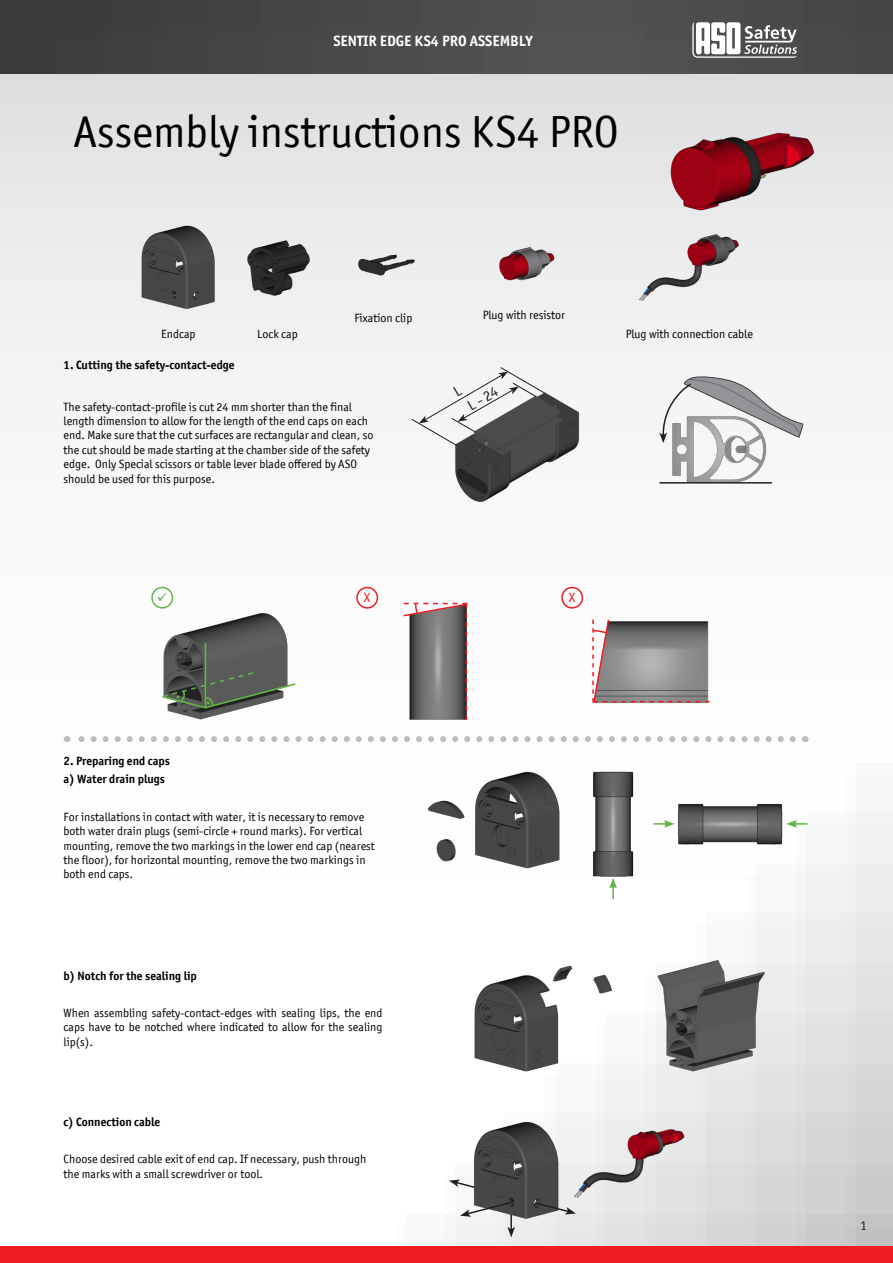
<style>
.page{position:relative;width:893px;height:1263px;background:#fff}
.page>*{position:absolute;margin:0;border:0;box-sizing:border-box;transform-origin:0 0}
.t1{font:45px "Officina San ITC";color:#000}
.t2{font:700 15px "Officina San ITC";color:#fff}
.t3{font:15px "Officina San ITC";color:#231f20}
.t4{font:700 15px "Officina San ITC";color:#62b644}
.t5{font:13.5px "Officina San ITC";color:#ee1d23}
.t6{font:13.5px "Officina San ITC";color:#231f20}
.t7{font:12px/14.4px "Officina San ITC";color:#000}
.t8{font:700 12px/18.6px "Officina San ITC";color:#000}
</style>
<div class="page">
<div style="left:0;top:74px;width:893px;height:1189px;background:linear-gradient(to bottom,#e9e9eb,#fff)"></div>
<div style="left:344px;top:1225px;width:50px;height:38px;background:#fff"></div>
<div style="left:394px;top:1175px;width:50px;height:50px;background:#fff"></div>
<div style="left:495px;top:1075px;width:50px;height:50px;background:#fff"></div>
<div style="left:645px;top:925px;width:50px;height:50px;background:#fff"></div>
<div style="left:695px;top:875px;width:50px;height:50px;background:#fff"></div>
<div style="left:846px;top:724px;width:47px;height:50px;background:#fff"></div>
<div style="left:855px;top:1213px;width:38px;height:50px;background:#c2c1c1"></div>
<div style="left:805px;top:1213px;width:50px;height:50px;background:#cacaca"></div>
<div style="left:755px;top:1213px;width:50px;height:50px;background:#d0d1d1"></div>
<div style="left:705px;top:1213px;width:50px;height:50px;background:#d6d6d7"></div>
<div style="left:655px;top:1213px;width:50px;height:50px;background:#dcdcdd"></div>
<div style="left:605px;top:1213px;width:50px;height:50px;background:#e1e1e2"></div>
<div style="left:555px;top:1213px;width:50px;height:50px;background:#e7e7e8"></div>
<div style="left:505px;top:1213px;width:50px;height:50px;background:#ececed"></div>
<div style="left:454px;top:1213px;width:51px;height:50px;background:#f2f2f3"></div>
<div style="left:404px;top:1213px;width:50px;height:50px;background:#f8f8f8"></div>
<div style="left:354px;top:1213px;width:50px;height:50px;background:#fff"></div>
<div style="left:856px;top:1163px;width:37px;height:50px;background:#cacaca"></div>
<div style="left:805px;top:1163px;width:51px;height:50px;background:#d0d1d1"></div>
<div style="left:755px;top:1163px;width:50px;height:50px;background:#d6d6d7"></div>
<div style="left:705px;top:1163px;width:50px;height:50px;background:#dcdcdd"></div>
<div style="left:404px;top:1163px;width:51px;height:50px;background:#fff"></div>
<div style="left:856px;top:1113px;width:37px;height:50px;background:#d0d1d1"></div>
<div style="left:805px;top:1113px;width:51px;height:50px;background:#d6d6d7"></div>
<div style="left:755px;top:1113px;width:50px;height:50px;background:#dcdcdd"></div>
<div style="left:705px;top:1113px;width:50px;height:50px;background:#e1e1e2"></div>
<div style="left:856px;top:1063px;width:37px;height:50px;background:#d6d6d7"></div>
<div style="left:805px;top:1063px;width:51px;height:50px;background:#dcdcdd"></div>
<div style="left:755px;top:1063px;width:50px;height:50px;background:#e1e1e2"></div>
<div style="left:705px;top:1063px;width:50px;height:50px;background:#e7e7e8"></div>
<div style="left:856px;top:1012px;width:37px;height:51px;background:#dcdcdd"></div>
<div style="left:805px;top:1012px;width:51px;height:51px;background:#e1e1e2"></div>
<div style="left:856px;top:962px;width:37px;height:50px;background:#e1e1e2"></div>
<div style="left:805px;top:962px;width:51px;height:50px;background:#e7e7e8"></div>
<div style="left:856px;top:912px;width:37px;height:50px;background:#e7e7e8"></div>
<div style="left:805px;top:912px;width:51px;height:50px;background:#ececed"></div>
<div style="left:755px;top:912px;width:50px;height:50px;background:#f2f2f3"></div>
<div style="left:705px;top:912px;width:50px;height:50px;background:#f8f8f8"></div>
<div style="left:655px;top:912px;width:50px;height:50px;background:#fff"></div>
<div style="left:856px;top:862px;width:37px;height:50px;background:#ececed"></div>
<div style="left:805px;top:862px;width:51px;height:50px;background:#f2f2f3"></div>
<div style="left:755px;top:862px;width:50px;height:50px;background:#f8f8f8"></div>
<div style="left:705px;top:862px;width:50px;height:50px;background:#fff"></div>
<div style="left:856px;top:812px;width:37px;height:50px;background:#f1f1f2"></div>
<div style="left:805px;top:812px;width:51px;height:50px;background:#f7f7f8"></div>
<div style="left:856px;top:762px;width:37px;height:50px;background:#f7f7f8"></div>
<div style="left:805px;top:762px;width:51px;height:50px;background:#fff"></div>
<div style="left:856px;top:712px;width:37px;height:50px;background:#fff"></div>
<div style="left:0;top:0;width:893px;height:74px;background:linear-gradient(to right,#403f41,#515153)"></div>
<svg style="left:692px;top:22px;width:105px;height:36px"></svg>
<div style="left:0;top:1246px;width:893px;height:17px;background:#ee1d23"></div>
<img style="left:545px;top:1086px;width:160px;height:127px">
<img style="left:654px;top:94px;width:183px;height:133px">
<svg style="left:67px;top:736px;width:726px;height:6px"></svg>
<img style="left:404px;top:749px;width:170px;height:150px">
<img style="left:528px;top:763px;width:117px;height:122px">
<svg style="left:609px;top:878px;width:8px;height:21px"></svg>
<img style="left:645px;top:763px;width:163px;height:122px">
<svg style="left:653px;top:820px;width:22px;height:8px"></svg>
<svg style="left:786px;top:820px;width:21px;height:8px"></svg>
<img style="left:459px;top:949px;width:170px;height:147px">
<img style="left:431px;top:1107px;width:170px;height:112px">
<svg style="left:533px;top:1201px;width:43px;height:13px"></svg>
<svg style="left:449px;top:1179px;width:28px;height:10px"></svg>
<svg style="left:460px;top:1200px;width:56px;height:37px"></svg>
<img style="left:613px;top:948px;width:192px;height:138px">
<img style="left:432px;top:372px;width:170px;height:150px">
<img style="left:634px;top:372px;width:170px;height:150px">
<svg style="left:659px;top:376px;width:144px;height:67px"></svg>
<hr style="left:659px;top:482px;width:113px;height:2px;background:#231f20">
<img style="left:151px;top:587px;width:164px;height:145px">
<hr style="left:205px;top:643px;width:1px;height:65px;background:#62b644">
<svg style="left:161px;top:671px;width:136px;height:39px"></svg>
<div style="left:151px;top:587px;width:22px;height:22px;border:2px solid #62b644;border-radius:50%"></div>
<img style="left:356px;top:587px;width:164px;height:145px">
<svg style="left:402px;top:602px;width:67px;height:118px"></svg>
<div style="left:356px;top:587px;width:22px;height:22px;border:2px solid #ee1d23;border-radius:50%"></div>
<img style="left:561px;top:587px;width:164px;height:145px">
<svg style="left:592px;top:618px;width:117px;height:86px;background:#958f8f"></svg>
<div style="left:561px;top:587px;width:22px;height:22px;border:2px solid #ee1d23;border-radius:50%"></div>
<img style="left:135px;top:213px;width:87px;height:103px">
<img style="left:631px;top:230px;width:114px;height:77px">
<img style="left:240px;top:223px;width:75px;height:90px">
<img style="left:353px;top:236px;width:65px;height:57px">
<img style="left:488px;top:238px;width:75px;height:53px">
<svg style="left:411px;top:366px;width:135px;height:80px"></svg>
<svg style="left:158px;top:592px;width:9px;height:9px"></svg>
<p class="t2" style="left:333px;top:31px;width:201px">SENTIR EDGE KS4 PRO ASSEMBLY</p>
<p class="t1" style="left:73px;top:106px;width:547px">Assembly instructions KS4 PRO</p>
<p class="t7" style="left:161px;top:327px;width:36px">Endcap</p>
<p class="t7" style="left:257px;top:327px;width:42px">Lock cap</p>
<p class="t7" style="left:354px;top:310px;width:60px">Fixation clip</p>
<p class="t7" style="left:483px;top:307px;width:84px">Plug with resistor</p>
<p class="t8" style="left:64px;top:355px;width:173px">1. Cutting the safety-contact-edge</p>
<p class="t7" style="left:64px;top:399px;width:311px">The safety-contact-profile is cut 24 mm shorter than the final length dimension to allow for the length of the end caps on each end. Make sure that the cut surfaces are rectangular and clean, so the cut should be made starting at the chamber side of the safety edge. Only Special scissors or table lever blade offered by ASO should be used for this purpose.</p>
<p class="t3" style="left:464px;top:399px;width:34px;rotate:-30deg">L - 24</p>
<p class="t4" style="left:176px;top:683px;width:6px">.</p>
<p class="t4" style="left:206px;top:690px;width:6px">.</p>
<p class="t5" style="left:364px;top:590px;width:8px">X</p>
<p class="t5" style="left:569px;top:590px;width:8px">X</p>
<p class="t8" style="left:64px;top:751px;width:108px">2. Preparing end caps a) Water drain plugs</p>
<p class="t7" style="left:64px;top:809px;width:313px">For installations in contact with water, it is necessary to remove both water drain plugs (semi-circle + round marks). For vertical mounting, remove the two markings in the lower end cap (nearest the floor), for horizontal mounting, remove the two markings in both end caps.</p>
<p class="t8" style="left:64px;top:966px;width:135px">b) Notch for the sealing lip</p>
<p class="t7" style="left:64px;top:1006px;width:320px;text-align:justify">When assembling safety-contact-edges with sealing lips, the end caps have to be notched where indicated to allow for the sealing lip(s).</p>
<p class="t8" style="left:64px;top:1112px;width:98px">c) Connection cable</p>
<p class="t7" style="left:64px;top:1152px;width:304px">Choose desired cable exit of end cap. If necessary, push through the marks with a small screwdriver or tool.</p>
<p class="t7" style="left:626px;top:327px;width:129px">Plug with connection cable</p>
<p class="t6" style="left:860px;top:1218px;width:8px">1</p>
</div>
